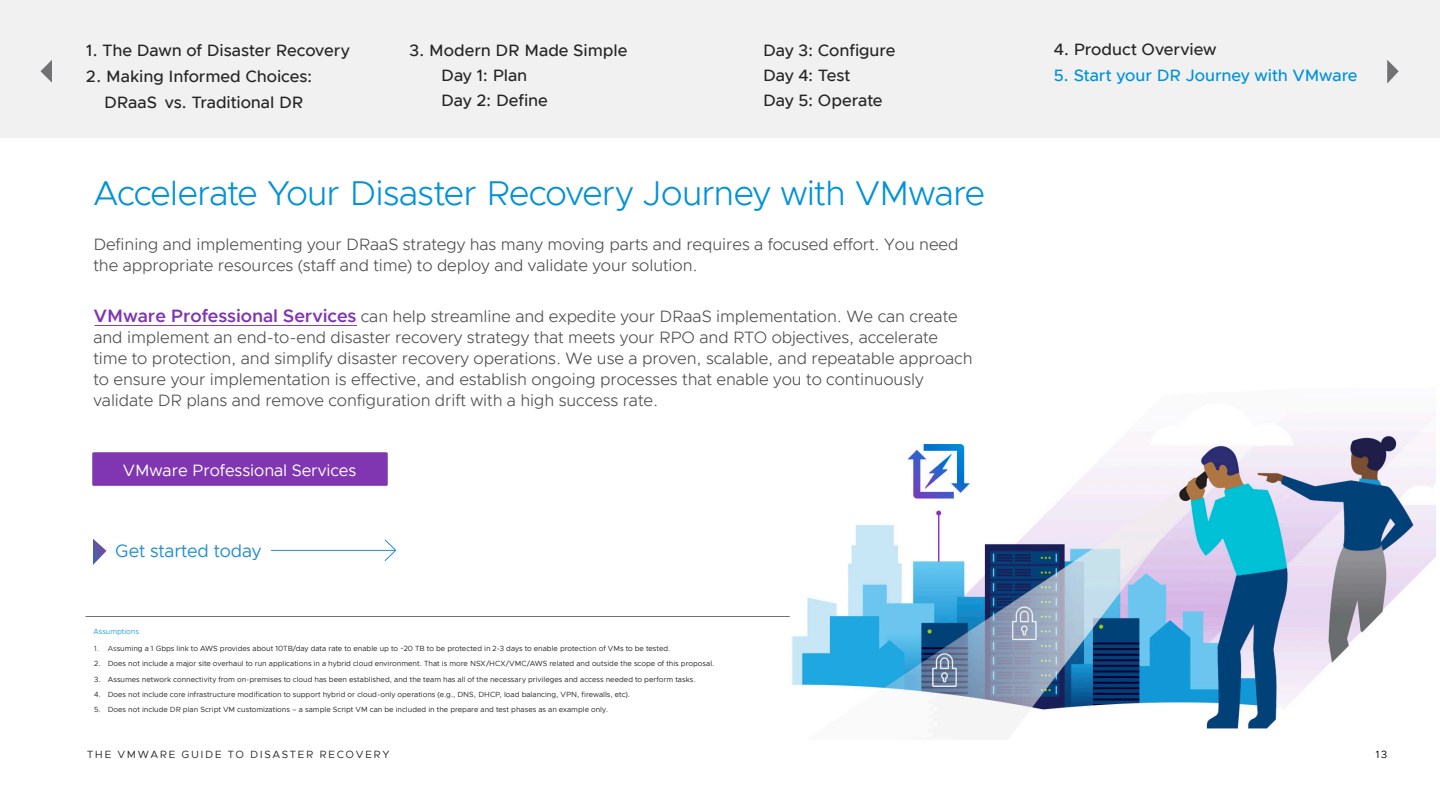
<style>
.page{position:relative;width:1440px;height:810px;background:#fff}
.page>*{position:absolute;margin:0;border:0;box-sizing:border-box;transform-origin:0 0}
._2a__SUBHEAD_1{font:300 34.5px "Metropolis";letter-spacing:-.025em;color:#0091da}
.t1{font:18px "Metropolis";letter-spacing:-.005em;color:#218fcf}
._3a__BODY_TEXT{font:300 16.5px/21px "Metropolis";letter-spacing:-.005em;color:#4b4c4d}
.t2{font:500 16.5px/25.1px "Metropolis";letter-spacing:-.005em;color:#262626}
.t3{font:500 16.5px "Metropolis";letter-spacing:-.01em;color:#0091da}
._3a__BODY_TEXT-2{font:16.5px "Metropolis";letter-spacing:-.005em;color:#fff}
.t4{font:10.5px "Metropolis";letter-spacing:.15em;color:#262626}
.t5{font:10.5px "Metropolis";color:#000}
.t6{font:7.5px "Metropolis";color:#262626}
._2a__SUBHEAD_1-2{font:300 7.5px "Metropolis";color:#0091da}
.s1{font-weight:600;font-size:18px;color:#8036b0}
.s2{font-weight:300}
</style>
<div class="page">
<div style="left:0;top:0;width:1440px;height:138px;background:#f1f1f1"></div>
<svg style="left:1387px;top:60px;width:12px;height:24px"></svg>
<svg style="left:40px;top:60px;width:12px;height:23px"></svg>
<img style="left:792px;top:425px;width:644px;height:314px">
<hr style="left:94px;top:325px;width:263px;height:1px;background:#8545b5">
<div style="left:92px;top:452px;width:296px;height:34px;background:#8036b0"></div>
<hr style="left:86px;top:616px;width:704px;height:1px;background:#717175">
<hr style="left:271px;top:550px;width:124px;height:1px;background:#218fcf">
<svg style="left:384px;top:539px;width:13px;height:22px"></svg>
<svg style="left:93px;top:539px;width:13px;height:26px"></svg>
<h3 class="t2" style="left:86px;top:38px;width:265px">1. The Dawn of Disaster Recovery</h3>
<h3 class="t2" style="left:441px;top:38px;width:188px;text-indent:-32px">3. Modern DR Made Simple<br>Day 1: Plan<br>Day 2: Define</h3>
<h3 class="t2" style="left:763px;top:38px;width:134px">Day 3: Configure</h3>
<h3 class="t2" style="left:86px;top:64px;width:227px;line-height:25.5px;text-align:center">2. Making Informed Choices:<br>DRaaS vs. Traditional DR</h3>
<h3 class="t2" style="left:763px;top:63px;width:121px;line-height:24.8px">Day 4: Test<br>Day 5: Operate</h3>
<p class="_2a__SUBHEAD_1" style="left:93px;top:172px;width:893px">Accelerate Your Disaster Recovery Journey with VMware</p>
<p class="_3a__BODY_TEXT" style="left:93px;top:234px;width:867px">Defining and implementing your DRaaS strategy has many moving parts and requires a focused effort. You need the appropriate resources (staff and time) to deploy and validate your solution.</p>
<p class="_3a__BODY_TEXT" style="left:93px;top:306px;width:881px"><span class="s1">VMware Professional Services</span> can help streamline and expedite your DRaaS implementation. We can create and implement an end-to-end disaster recovery strategy that meets your RPO and RTO objectives, accelerate time to protection, and simplify disaster recovery operations. We use a proven, scalable, and repeatable approach to ensure your implementation is effective, and establish ongoing processes that enable you to continuously validate DR plans and remove configuration drift with a high success rate.</p>
<p class="_3a__BODY_TEXT-2" style="left:123px;top:460px;width:235px">VMware Professional Services</p>
<h2 class="t1" style="left:115px;top:539px;width:148px">Get started today</h2>
<p class="_2a__SUBHEAD_1-2" style="left:93px;top:626px;width:47px">Assumptions</p>
<p class="t6" style="left:94px;top:644px;width:578px"><span class="s2">1. As</span>suming a 1 Gbps link to AWS provides about 10TB/day data rate to enable up to ~20 TB to be protected in 2-3 days to enable protection of VMs to be tested.</p>
<p class="t6" style="left:94px;top:659px;width:622px">2. Does not include a major site overhaul to run applications in a hybrid cloud environment. That is more NSX/HCX/VMC/AWS related and outside the scope of this proposal.</p>
<p class="t6" style="left:94px;top:674px;width:603px">3. Assumes network connectivity from on-premises to cloud has been established, and the team has all of the necessary privileges and access needed to perform tasks.</p>
<p class="t6" style="left:94px;top:690px;width:537px">4. Does not include core infrastructure modification to support hybrid or cloud-only operations (e.g., DNS, DHCP, load balancing, VPN, firewalls, etc).</p>
<p class="t6" style="left:94px;top:705px;width:515px">5. Does not include DR plan Script VM customizations – a sample Script VM can be included in the prepare and test phases as an example only.</p>
<h3 class="t2" style="left:1054px;top:37px;width:164px">4. Product Overview</h3>
<h3 class="t3" style="left:1054px;top:65px;width:305px">5. Start your DR Journey with VMware</h3>
<h3 class="t4" style="left:87px;top:748px;width:304px">THE VMWARE GUIDE TO DISASTER RECOVERY</h3>
<h3 class="t5" style="left:1376px;top:748px;width:13px">13</h3>
</div>
